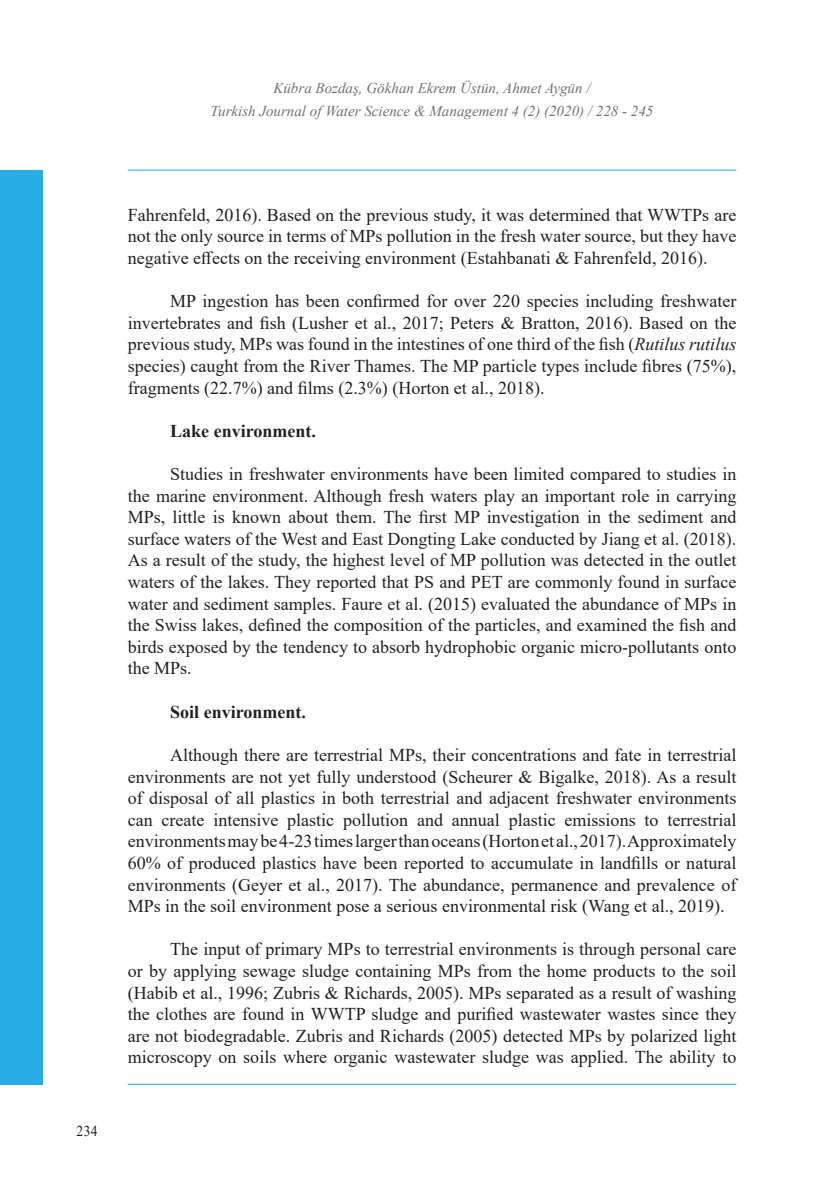
<style>
.page{position:relative;width:830px;height:1191px;background:#fff}
.page>*{position:absolute;margin:0;border:0;box-sizing:border-box;transform-origin:0 0}
.t1{font:18px/21.6px "Times New Roman";color:#231f20;text-align:justify}
.t2{font:700 18px "Times New Roman";color:#231f20}
.t3{font:italic 15px/22.2px "Times New Roman";color:#6f7073;text-align:center}
.t4{font:15px "Times New Roman";color:#231f20;scale:.9 1}
.s1{font-style:italic}
</style>
<div class="page">
<div style="left:0;top:170px;width:43px;height:914px;background:#27ade3"></div>
<hr style="left:128px;top:170px;width:608px;height:1px;background:#27ade3">
<hr style="left:128px;top:1084px;width:608px;height:1px;background:#27ade3">
<p class="t3" style="left:210px;top:77px;width:444px">Kübra Bozdaş, Gökhan Ekrem Üstün, Ahmet Aygün /<br>Turkish Journal of Water Science &amp; Management 4 (2) (2020) / 228 - 245</p>
<p class="t4" style="left:77px;top:1120px;width:25px">234</p>
<p class="t1" style="left:128px;top:203px;width:610px">Fahrenfeld, 2016). Based on the previous study, it was determined that WWTPs are not the only source in terms of MPs pollution in the fresh water source, but they have negative effects on the receiving environment (Estahbanati &amp; Fahrenfeld, 2016).</p>
<p class="t1" style="left:128px;top:290px;width:610px;text-indent:43px">MP ingestion has been confirmed for over 220 species including freshwater invertebrates and fish (Lusher et al., 2017; Peters &amp; Bratton, 2016). Based on the previous study, MPs was found in the intestines of one third of the fish (<span class="s1">Rutilus rutilus </span>species) caught from the River Thames. The MP particle types include fibres (75%), fragments (22.7%) and films (2.3%) (Horton et al., 2018).</p>
<p class="t2" style="left:170px;top:418px;width:147px">Lake environment.</p>
<p class="t1" style="left:128px;top:462px;width:610px;text-indent:43px">Studies in freshwater environments have been limited compared to studies in the marine environment. Although fresh waters play an important role in carrying MPs, little is known about them. The first MP investigation in the sediment and surface waters of the West and East Dongting Lake conducted by Jiang et al. (2018).<br>As a result of the study, the highest level of MP pollution was detected in the outlet waters of the lakes. They reported that PS and PET are commonly found in surface water and sediment samples. Faure et al. (2015) evaluated the abundance of MPs in the Swiss lakes, defined the composition of the particles, and examined the fish and birds exposed by the tendency to absorb hydrophobic organic micro-pollutants onto the MPs.</p>
<p class="t2" style="left:170px;top:698px;width:137px">Soil environment.</p>
<p class="t1" style="left:128px;top:743px;width:610px;text-indent:43px">Although there are terrestrial MPs, their concentrations and fate in terrestrial environments are not yet fully understood (Scheurer &amp; Bigalke, 2018). As a result of disposal of all plastics in both terrestrial and adjacent freshwater environments can create intensive plastic pollution and annual plastic emissions to terrestrial environments may be 4-23 times larger than oceans (Horton et al., 2017). Approximately 60% of produced plastics have been reported to accumulate in landfills or natural environments (Geyer et al., 2017). The abundance, permanence and prevalence of MPs in the soil environment pose a serious environmental risk (Wang et al., 2019).</p>
<p class="t1" style="left:128px;top:938px;width:610px;text-indent:43px">The input of primary MPs to terrestrial environments is through personal care or by applying sewage sludge containing MPs from the home products to the soil (Habib et al., 1996; Zubris &amp; Richards, 2005). MPs separated as a result of washing the clothes are found in WWTP sludge and purified wastewater wastes since they are not biodegradable. Zubris and Richards (2005) detected MPs by polarized light microscopy on soils where organic wastewater sludge was applied. The ability to</p>
</div>
